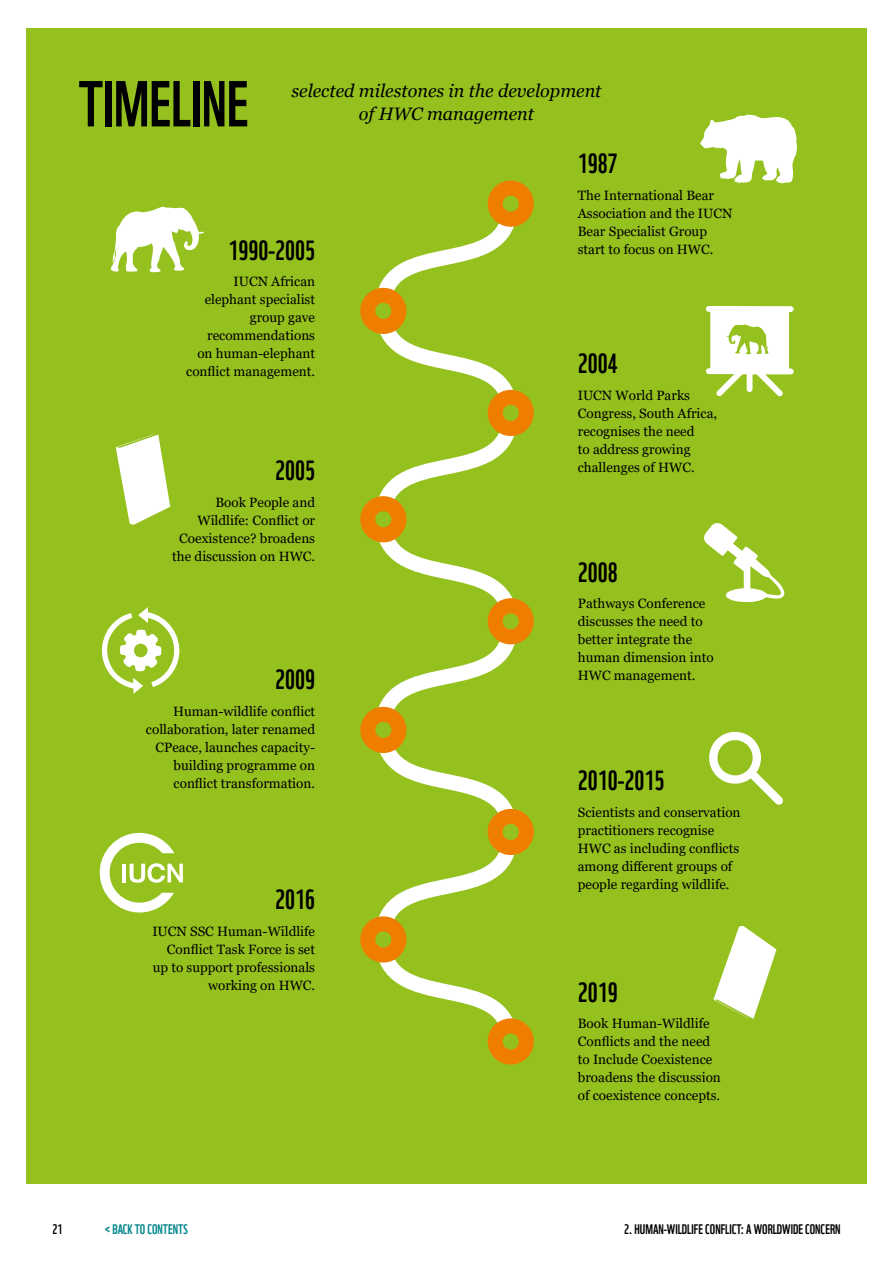
<style>
.page{position:relative;width:893px;height:1263px;background:#fff}
.page>*{position:absolute;margin:0;border:0;box-sizing:border-box;transform-origin:0 0}
.t1{font:63px "WWF";color:#000}
.t2{font:27px "WWF";color:#000}
.t3{font:italic 18px/22.5px "Georgia";color:#000;text-align:center}
.t4{font:13.5px/18px "Georgia";color:#000}
.t5{font:13.5px "WWF";color:#000}
.t6{font:13.5px "WWF";color:#00858c}
</style>
<div class="page">
<div style="left:26px;top:29px;width:841px;height:1155px;background:#95c11f"></div>
<svg style="left:368px;top:189px;width:156px;height:870px"></svg>
<svg style="left:111px;top:206px;width:94px;height:66px"></svg>
<div style="left:368px;top:295px;width:31px;height:31px;background:#95c11f;border-radius:50%"></div>
<div style="left:360px;top:288px;width:46px;height:46px;border:15px solid #ef7d00;border-radius:50%"></div>
<div style="left:368px;top:504px;width:31px;height:31px;background:#95c11f;border-radius:50%"></div>
<div style="left:360px;top:496px;width:46px;height:46px;border:15px solid #ef7d00;border-radius:50%"></div>
<div style="left:368px;top:924px;width:31px;height:31px;background:#95c11f;border-radius:50%"></div>
<div style="left:360px;top:916px;width:46px;height:46px;border:15px solid #ef7d00;border-radius:50%"></div>
<div style="left:368px;top:714px;width:31px;height:31px;background:#95c11f;border-radius:50%"></div>
<div style="left:360px;top:707px;width:46px;height:46px;border:15px solid #ef7d00;border-radius:50%"></div>
<div style="left:495px;top:397px;width:31px;height:31px;background:#95c11f;border-radius:50%"></div>
<div style="left:488px;top:390px;width:46px;height:46px;border:15px solid #ef7d00;border-radius:50%"></div>
<div style="left:495px;top:188px;width:31px;height:31px;background:#95c11f;border-radius:50%"></div>
<div style="left:488px;top:181px;width:46px;height:46px;border:15px solid #ef7d00;border-radius:50%"></div>
<div style="left:495px;top:606px;width:31px;height:31px;background:#95c11f;border-radius:50%"></div>
<div style="left:488px;top:598px;width:46px;height:46px;border:15px solid #ef7d00;border-radius:50%"></div>
<div style="left:495px;top:1026px;width:31px;height:31px;background:#95c11f;border-radius:50%"></div>
<div style="left:488px;top:1018px;width:46px;height:46px;border:15px solid #ef7d00;border-radius:50%"></div>
<div style="left:495px;top:816px;width:31px;height:31px;background:#95c11f;border-radius:50%"></div>
<div style="left:488px;top:809px;width:46px;height:46px;border:15px solid #ef7d00;border-radius:50%"></div>
<svg style="left:99px;top:832px;width:84px;height:81px"></svg>
<svg style="left:704px;top:523px;width:80px;height:79px"></svg>
<svg style="left:709px;top:731px;width:74px;height:74px"></svg>
<svg style="left:116px;top:434px;width:54px;height:91px"></svg>
<svg style="left:713px;top:926px;width:63px;height:93px"></svg>
<svg style="left:102px;top:607px;width:78px;height:87px"></svg>
<svg style="left:705px;top:306px;width:89px;height:91px"></svg>
<svg style="left:700px;top:114px;width:97px;height:70px"></svg>
<h1 class="t1" style="left:79px;top:55px;width:171px">TIMELINE</h1>
<h3 class="t3" style="left:291px;top:80px;width:312px">selected milestones in the development of HWC management</h3>
<h2 class="t2" style="left:578px;top:143px;width:41px">1987</h2>
<p class="t4" style="left:578px;top:187px;width:156px">The International Bear<br>Association and the IUCN<br>Bear Specialist Group start to focus on HWC.</p>
<h2 class="t2" style="left:229px;top:229px;width:88px">1990-2005</h2>
<p class="t4" style="left:186px;top:273px;width:130px;text-align:right">IUCN African elephant specialist group gave recommendations<br>on human-elephant conflict management.</p>
<h2 class="t2" style="left:578px;top:342px;width:41px">2004</h2>
<p class="t4" style="left:578px;top:386px;width:141px">IUCN World Parks<br>Congress, South Africa, recognises the need<br>to address growing challenges of HWC.</p>
<h2 class="t2" style="left:275px;top:449px;width:41px">2005</h2>
<p class="t4" style="left:172px;top:493px;width:144px;text-align:right">Book People and<br>Wildlife: Conflict or<br>Coexistence? broadens the discussion on HWC.</p>
<h2 class="t2" style="left:578px;top:551px;width:41px">2008</h2>
<p class="t4" style="left:578px;top:595px;width:137px">Pathways Conference discusses the need to better integrate the human dimension into<br>HWC management.</p>
<h2 class="t2" style="left:275px;top:658px;width:41px">2009</h2>
<p class="t4" style="left:146px;top:702px;width:171px;text-align:right">Human-wildlife conflict collaboration, later renamed<br>CPeace, launches capacity&shy;building programme on conflict transformation.</p>
<h2 class="t2" style="left:578px;top:759px;width:88px">2010-2015</h2>
<p class="t4" style="left:578px;top:803px;width:164px">Scientists and conservation practitioners recognise<br>HWC as including conflicts among different groups of people regarding wildlife.</p>
<h2 class="t2" style="left:275px;top:878px;width:41px">2016</h2>
<p class="t4" style="left:152px;top:922px;width:164px;text-align:right">IUCN SSC Human-Wildlife<br>Conflict Task Force is set up to support professionals working on HWC.</p>
<h2 class="t2" style="left:578px;top:971px;width:41px">2019</h2>
<p class="t4" style="left:578px;top:1015px;width:145px">Book Human-Wildlife<br>Conflicts and the need to Include Coexistence broadens the discussion of coexistence concepts.</p>
<p class="t5" style="left:53px;top:1219px;width:11px">21</p>
<p class="t6" style="left:105px;top:1219px;width:84px">&lt; BACK TO CONTENTS</p>
<p class="t5" style="left:624px;top:1219px;width:218px">2. HUMAN-WILDLIFE CONFLICT: A WORLDWIDE CONCERN</p>
</div>
